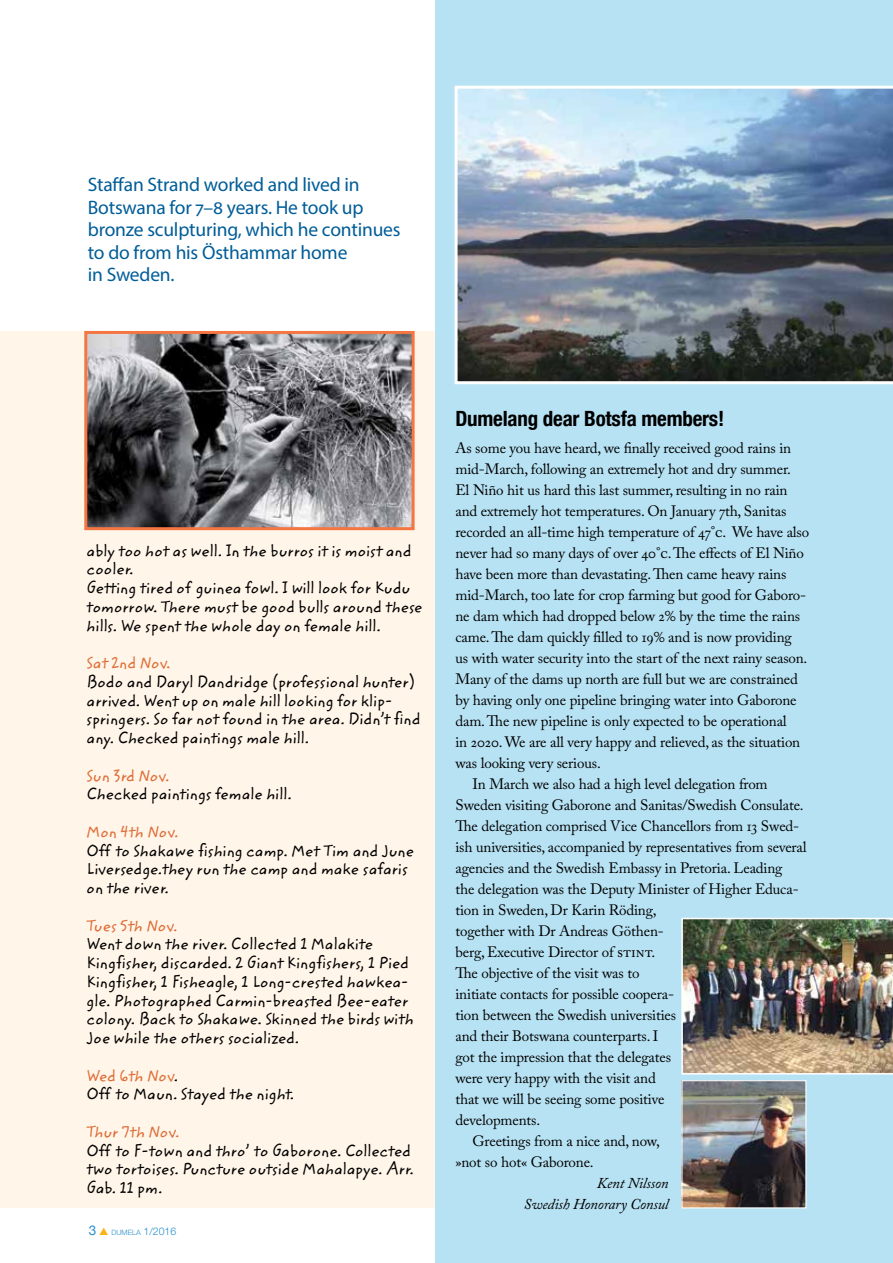
<style>
.page{position:relative;width:893px;height:1263px;background:#fff}
.page>*{position:absolute;margin:0;border:0;box-sizing:border-box;transform-origin:0 0}
.t1{font:700 condensed 21px "Helvetica Neue";letter-spacing:-.01em;color:#000}
.t2{font:19.5px/22.5px "Myriad Pro";letter-spacing:-.01em;color:#005d98}
.t3{font:16.5px/18.8px "Zemke Hand ITC";color:#000}
.t4{font:16.5px "Zemke Hand ITC";color:#df6d36}
.t5{font:16.5px "Zemke Hand ITC";letter-spacing:-.02em;color:#df6d36}
.t6{font:15px "Adobe Caslon Pro";letter-spacing:-.01em;color:#000}
.t7{font:italic 15px/21px "Adobe Caslon Pro";letter-spacing:-.01em;color:#000;text-align:right}
.t8{font:300 7.35px "Helvetica Neue";color:#288dcd}
.s1{color:#df6d36}
.s2{font-weight:400;font-size:13.5px}
.s3{color:#fcb316}
.s4{font-size:10.5px}
</style>
<div class="page">
<div style="left:0;top:332px;width:438px;height:876px;background:#fff5e9"></div>
<img style="left:88px;top:335px;width:323px;height:191px">
<div style="left:84px;top:331px;width:331px;height:199px;border:3px solid #f47643"></div>
<div style="left:436px;top:0;width:457px;height:1263px;background:#b7e2f3"></div>
<img style="left:455px;top:86px;width:438px;height:298px">
<img style="left:683px;top:1082px;width:121px;height:124px">
<div style="left:681px;top:1080px;width:125px;height:128px;border:1px solid #fff"></div>
<img style="left:681px;top:918px;width:212px;height:156px">
<h2 class="t2" style="left:88px;top:173px;width:314px">Staffan Strand worked and lived in<br>Botswana for 7–8 years. He took up bronze sculpturing, which he continues to do from his Östhammar home<br>in Sweden.</h2>
<p class="t3" style="left:87px;top:542px;width:337px">ably too hot as well. In the burros it is moist and cooler.<br>Getting tired of guinea fowl. I will look for Kudu tomorrow. There must be good bulls around these hills. We spent the whole day on female hill.</p>
<p class="t4" style="left:87px;top:651px;width:85px">Sat 2nd Nov.</p>
<p class="t3" style="left:87px;top:673px;width:335px">Bodo and Daryl Dandridge (professional hunter) arrived. Went up on male hill looking for klip&shy;springers. So far not found in the area. Didn’t find any. Checked paintings male hill.</p>
<p class="t5" style="left:87px;top:764px;width:84px">Sun 3rd Nov.</p>
<p class="t3" style="left:87px;top:785px;width:207px">Checked paintings female hill.</p>
<p class="t4" style="left:87px;top:820px;width:93px">Mon 4th Nov.</p>
<p class="t3" style="left:87px;top:842px;width:329px">Off to Shakawe fishing camp. Met Tim and June<br>Liversedge.they run the camp and make safaris on the river.</p>
<p class="t4" style="left:87px;top:913px;width:92px">Tues 5th Nov.</p>
<p class="t3" style="left:87px;top:935px;width:328px">Went down the river. Collected 1 Malakite Kingfisher, discarded. 2 Giant Kingfishers, 1 Pied Kingfisher, 1 Fisheagle, 1 Long-crested hawkea&shy;gle. Photographed Carmin-breasted Bee-eater colony. Back to Shakawe. Skinned the birds with Joe while the others socialized.</p>
<p class="t3" style="left:87px;top:1066px;width:209px"><span class="s1">Wed 6th Nov</span>.<br>Off to Maun. Stayed the night.</p>
<p class="t4" style="left:87px;top:1120px;width:94px">Thur 7th Nov.</p>
<p class="t3" style="left:87px;top:1141px;width:329px">Off to F-town and thro’ to Gaborone. Collected two tortoises. Puncture outside Mahalapye. Arr.<br>Gab. 11 pm.</p>
<p class="t8" style="left:89px;top:1227px;width:89px"><span class="s2">3</span> <span class="s3">▲</span> DUMELA <span class="s4">1/2016</span></p>
<h1 class="t1" style="left:455px;top:401px;width:270px">Dumelang dear Botsfa members!</h1>
<p class="t6" style="left:455px;top:439px;width:337px">As some you have heard, we finally received good rains in</p>
<p class="t6" style="left:455px;top:460px;width:337px">mid-March, following an extremely hot and dry summer.</p>
<p class="t6" style="left:455px;top:481px;width:334px">El Niño hit us hard this last summer, resulting in no rain</p>
<p class="t6" style="left:455px;top:502px;width:332px">and extremely hot temperatures. On January 7th, Sanitas</p>
<p class="t6" style="left:455px;top:523px;width:355px">recorded an all-time high temperature of 47°c. We have also</p>
<p class="t6" style="left:455px;top:544px;width:350px">never had so many days of over 40°c. The effects of El Niño</p>
<p class="t6" style="left:455px;top:565px;width:332px">have been more than devastating. Then came heavy rains</p>
<p class="t6" style="left:455px;top:586px;width:352px">mid-March, too late for crop farming but good for Gaboro-</p>
<p class="t6" style="left:455px;top:607px;width:346px">ne dam which had dropped below 2% by the time the rains</p>
<p class="t6" style="left:455px;top:628px;width:338px">came. The dam quickly filled to 19% and is now providing</p>
<p class="t6" style="left:455px;top:649px;width:353px">us with water security into the start of the next rainy season.</p>
<p class="t6" style="left:455px;top:670px;width:344px">Many of the dams up north are full but we are constrained</p>
<p class="t6" style="left:455px;top:691px;width:343px">by having only one pipeline bringing water into Gaborone</p>
<p class="t6" style="left:455px;top:712px;width:333px">dam. The new pipeline is only expected to be operational</p>
<p class="t6" style="left:455px;top:733px;width:346px">in 2020. We are all very happy and relieved, as the situation</p>
<p class="t6" style="left:455px;top:754px;width:147px">was looking very serious.</p>
<p class="t6" style="left:472px;top:775px;width:297px">In March we also had a high level delegation from</p>
<p class="t6" style="left:455px;top:796px;width:350px">Sweden visiting Gaborone and Sanitas/Swedish Consulate.</p>
<p class="t6" style="left:455px;top:817px;width:345px">The delegation comprised Vice Chancellors from 13 Swed-</p>
<p class="t6" style="left:455px;top:838px;width:353px">ish universities, accompanied by representatives from several</p>
<p class="t6" style="left:455px;top:859px;width:329px">agencies and the Swedish Embassy in Pretoria. Leading</p>
<p class="t6" style="left:455px;top:880px;width:345px">the delegation was the Deputy Minister of Higher Educa-</p>
<p class="t6" style="left:455px;top:901px;width:203px">tion in Sweden, Dr Karin Röding,</p>
<p class="t6" style="left:455px;top:922px;width:210px">together with Dr Andreas Göthen-</p>
<p class="t6" style="left:455px;top:943px;width:201px">berg, Executive Director of stint.</p>
<p class="t6" style="left:455px;top:964px;width:186px">The objective of the visit was to</p>
<p class="t6" style="left:455px;top:985px;width:220px">initiate contacts for possible coopera-</p>
<p class="t6" style="left:455px;top:1006px;width:222px">tion between the Swedish universities</p>
<p class="t6" style="left:455px;top:1027px;width:205px">and their Botswana counterparts. I</p>
<p class="t6" style="left:455px;top:1048px;width:217px">got the impression that the delegates</p>
<p class="t6" style="left:455px;top:1069px;width:202px">were very happy with the visit and</p>
<p class="t6" style="left:455px;top:1090px;width:210px">that we will be seeing some positive</p>
<p class="t6" style="left:455px;top:1111px;width:86px">developments.</p>
<p class="t6" style="left:472px;top:1132px;width:189px">Greetings from a nice and, now,</p>
<p class="t6" style="left:455px;top:1153px;width:140px">»not so hot« Gaborone.</p>
<p class="t7" style="left:524px;top:1172px;width:146px">Kent Nilsson<br>Swedish Honorary Consul</p>
</div>
